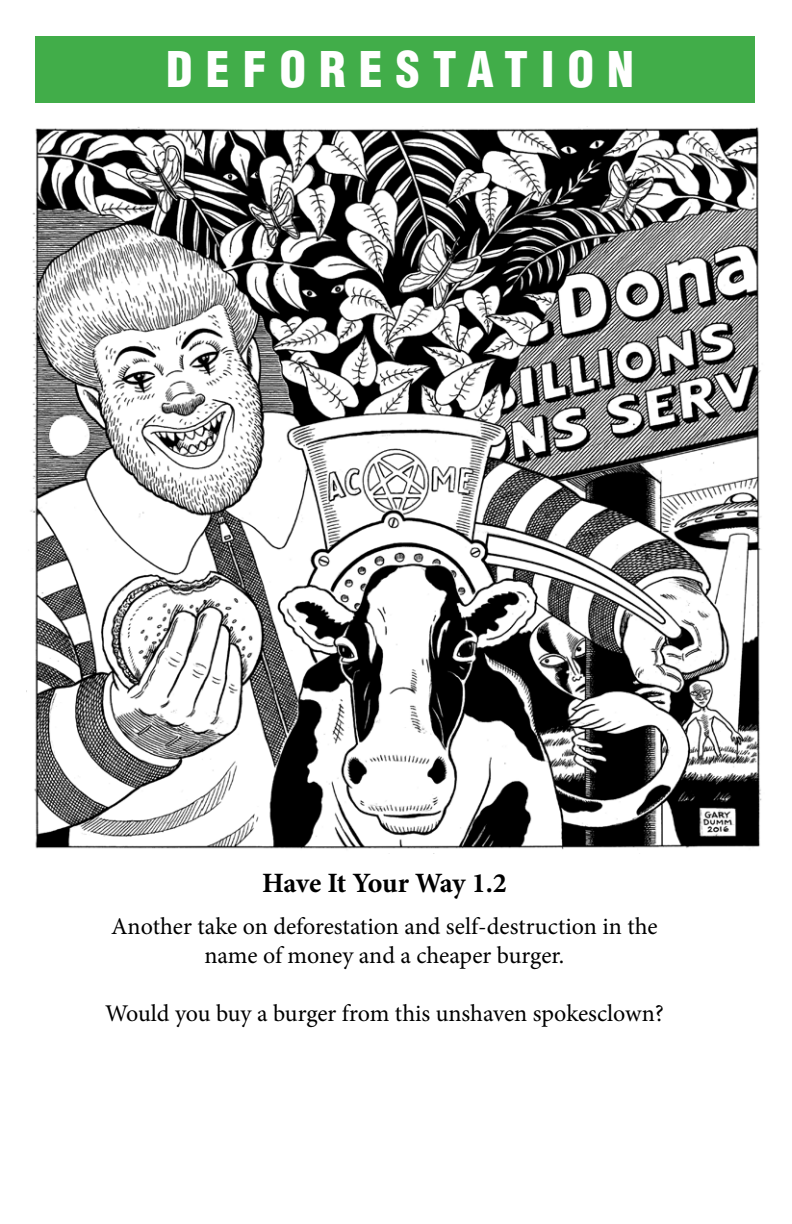
<style>
.page{position:relative;width:792px;height:1224px;background:#fff}
.page>*{position:absolute;margin:0;border:0;box-sizing:border-box;transform-origin:0 0}
.t1{font:900 condensed 48px "Helvetica";letter-spacing:.27em;color:#fff}
.t2{font:700 28px "Minion Pro";letter-spacing:-.015em;color:#000}
.t3{font:24px/28.8px "Minion Pro";letter-spacing:-.005em;color:#000;text-align:center}
</style>
<div class="page">
<img style="left:30px;top:126px;width:732px;height:724px">
<div style="left:35px;top:36px;width:720px;height:67px;background:#41ad49"></div>
<h1 class="t1" style="left:166px;top:39px;width:469px">DEFORESTATION</h1>
<p class="t2" style="left:262px;top:863px;width:246px">Have It Your Way 1.2</p>
<p class="t3" style="left:111px;top:912px;width:548px">Another take on deforestation and self-destruction in the name of money and a cheaper burger.</p>
<p class="t3" style="left:105px;top:999px;width:560px">Would you buy a burger from this unshaven spokesclown?</p>
</div>
